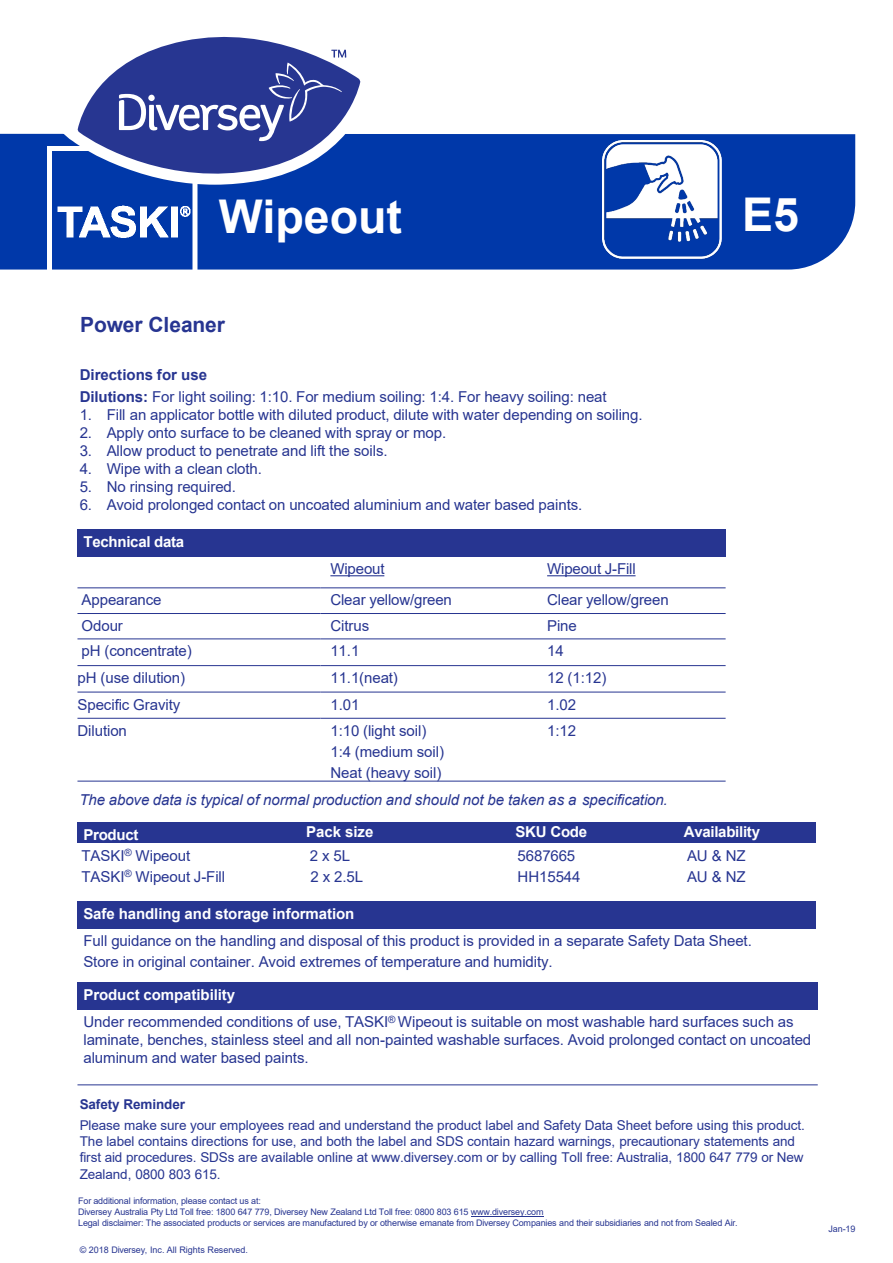
<style>
.page{position:relative;width:893px;height:1263px;background:#fff}
.page>*{position:absolute;margin:0;border:0;box-sizing:border-box;transform-origin:0 0}
.t1{font:700 46.5px "Arial";color:#fff}
.t2{font:700 21px "Arial";letter-spacing:-.005em;color:#273591}
.t3{font:15px/18px "Arial";letter-spacing:-.005em;color:#273591}
.t4{font:700 15px "Arial";letter-spacing:-.01em;color:#fff}
.t5{font:italic 15px "Arial";letter-spacing:-.005em;color:#273591}
.t6{font:700 15px "Arial";color:#273591}
.t7{font:13.5px/16.2px "Arial";letter-spacing:-.01em;color:#273591}
.t8{font:700 13.5px "Arial";letter-spacing:-.01em;color:#273591}
.t9{font:9px "Arial";letter-spacing:-.015em;color:#273591}
.s1{font-weight:700}
</style>
<div class="page">
<div style="left:77px;top:822px;width:225px;height:21px;background:#273591"></div>
<div style="left:302px;top:822px;width:207px;height:21px;background:#273591"></div>
<div style="left:509px;top:822px;width:153px;height:21px;background:#273591"></div>
<div style="left:662px;top:822px;width:153px;height:21px;background:#273591"></div>
<div style="left:77px;top:529px;width:648px;height:27px;background:#273591"></div>
<hr style="left:77px;top:587px;width:243px;height:1px;background:#273591">
<hr style="left:320px;top:587px;width:405px;height:1px;background:#273591">
<hr style="left:77px;top:613px;width:243px;height:1px;background:#273591">
<hr style="left:320px;top:613px;width:405px;height:1px;background:#273591">
<hr style="left:77px;top:639px;width:243px;height:1px;background:#273591">
<hr style="left:320px;top:639px;width:405px;height:1px;background:#273591">
<hr style="left:77px;top:665px;width:243px;height:1px;background:#273591">
<hr style="left:320px;top:665px;width:405px;height:1px;background:#273591">
<hr style="left:77px;top:692px;width:243px;height:1px;background:#273591">
<hr style="left:320px;top:692px;width:405px;height:1px;background:#273591">
<hr style="left:77px;top:718px;width:243px;height:1px;background:#273591">
<hr style="left:320px;top:718px;width:405px;height:1px;background:#273591">
<hr style="left:77px;top:781px;width:648px;height:1px;background:#273591">
<svg style="left:330px;top:575px;width:54px;height:1px"></svg>
<svg style="left:547px;top:575px;width:88px;height:1px"></svg>
<div style="left:0;top:134px;width:855px;height:136px;background:#0038a9"></div>
<hr style="left:471px;top:1216px;width:72px;height:1px;background:#273591">
<div style="left:77px;top:901px;width:739px;height:27px;background:#273591"></div>
<div style="left:77px;top:982px;width:740px;height:28px;background:#273591"></div>
<hr style="left:77px;top:1084px;width:740px;height:1px;background:#273591">
<img style="left:40px;top:139px;width:165px;height:131px">
<svg style="left:58px;top:81px;width:317px;height:104px"></svg>
<svg style="left:77px;top:36px;width:283px;height:150px"></svg>
<svg style="left:119px;top:50px;width:227px;height:91px;background:#4b58a3"></svg>
<img style="left:602px;top:140px;width:119px;height:119px">
<p class="t1" style="left:219px;top:184px;width:184px">Wipeout</p>
<p class="t1" style="left:742px;top:182px;width:58px">E5</p>
<p class="t2" style="left:80px;top:310px;width:146px">Power Cleaner</p>
<p class="t6" style="left:80px;top:364px;width:129px">Directions for use</p>
<p class="t3" style="left:80px;top:388px;width:528px"><span class="s1">Dilutions:</span> For light soiling: 1:10. For medium soiling: 1:4. For heavy soiling: neat</p>
<p class="t3" style="left:80px;top:406px;width:564px">1. Fill an applicator bottle with diluted product, dilute with water depending on soiling.</p>
<p class="t3" style="left:80px;top:424px;width:368px">2. Apply onto surface to be cleaned with spray or mop.</p>
<p class="t3" style="left:80px;top:442px;width:309px">3. Allow product to penetrate and lift the soils.</p>
<p class="t3" style="left:80px;top:460px;width:184px">4. Wipe with a clean cloth.</p>
<p class="t3" style="left:80px;top:478px;width:158px">5. No rinsing required.</p>
<p class="t3" style="left:80px;top:496px;width:504px">6. Avoid prolonged contact on uncoated aluminium and water based paints.</p>
<p class="t4" style="left:83px;top:531px;width:102px">Technical data</p>
<p class="t3" style="left:330px;top:559px;width:56px">Wipeout</p>
<p class="t3" style="left:547px;top:559px;width:90px">Wipeout J-Fill</p>
<p class="t3" style="left:81px;top:591px;width:81px">Appearance</p>
<p class="t3" style="left:330px;top:591px;width:123px">Clear yellow/green</p>
<p class="t3" style="left:547px;top:591px;width:123px">Clear yellow/green</p>
<p class="t3" style="left:82px;top:617px;width:43px">Odour</p>
<p class="t3" style="left:330px;top:617px;width:40px">Citrus</p>
<p class="t3" style="left:547px;top:617px;width:31px">Pine</p>
<p class="t3" style="left:81px;top:642px;width:112px">pH (concentrate)</p>
<p class="t3" style="left:330px;top:642px;width:30px">11.1</p>
<p class="t3" style="left:547px;top:642px;width:18px">14</p>
<p class="t3" style="left:77px;top:669px;width:109px">pH (use dilution)</p>
<p class="t3" style="left:330px;top:669px;width:69px">11.1(neat)</p>
<p class="t3" style="left:547px;top:669px;width:61px">12 (1:12)</p>
<p class="t3" style="left:77px;top:695px;width:104px">Specific Gravity</p>
<p class="t3" style="left:330px;top:695px;width:30px">1.01</p>
<p class="t3" style="left:547px;top:695px;width:30px">1.02</p>
<p class="t3" style="left:77px;top:721px;width:51px">Dilution</p>
<p class="t3" style="left:330px;top:721px;width:97px">1:10 (light soil)</p>
<p class="t3" style="left:330px;top:742px;width:115px">1:4 (medium soil)</p>
<p class="t3" style="left:330px;top:763px;width:112px">Neat (heavy soil)</p>
<p class="t3" style="left:547px;top:721px;width:30px">1:12</p>
<p class="t5" style="left:80px;top:790px;width:589px">The above data is typical of normal production and should not be taken as a specification.</p>
<p class="t4" style="left:83px;top:824px;width:57px">Product</p>
<p class="t4" style="left:306px;top:821px;width:69px">Pack size</p>
<p class="t4" style="left:515px;top:821px;width:73px">SKU Code</p>
<p class="t4" style="left:684px;top:821px;width:78px">Availability</p>
<p class="t3" style="left:81px;top:846px;width:110px">TASKI<sup>®</sup> Wipeout</p>
<p class="t3" style="left:81px;top:867px;width:145px">TASKI<sup>®</sup> Wipeout J-Fill</p>
<p class="t3" style="left:687px;top:846px;width:60px">AU &amp; NZ</p>
<p class="t3" style="left:687px;top:867px;width:60px">AU &amp; NZ</p>
<p class="t3" style="left:310px;top:846px;width:42px">2 x 5L</p>
<p class="t3" style="left:310px;top:867px;width:54px">2 x 2.5L</p>
<p class="t3" style="left:517px;top:846px;width:59px">5687665</p>
<p class="t3" style="left:517px;top:867px;width:64px">HH15544</p>
<p class="t4" style="left:83px;top:903px;width:272px">Safe handling and storage information</p>
<p class="t3" style="left:83px;top:932px;width:670px">Full guidance on the handling and disposal of this product is provided in a separate Safety Data Sheet.</p>
<p class="t3" style="left:83px;top:953px;width:471px">Store in original container. Avoid extremes of temperature and humidity.</p>
<p class="t4" style="left:83px;top:984px;width:153px">Product compatibility</p>
<p class="t3" style="left:83px;top:1013px;width:729px">Under recommended conditions of use, TASKI<sup>®</sup> Wipeout is suitable on most washable hard surfaces such as laminate, benches, stainless steel and all non-painted washable surfaces. Avoid prolonged contact on uncoated aluminum and water based paints.</p>
<p class="t8" style="left:80px;top:1095px;width:107px">Safety Reminder</p>
<p class="t7" style="left:80px;top:1117px;width:726px">Please make sure your employees read and understand the product label and Safety Data Sheet before using this product.<br>The label contains directions for use, and both the label and SDS contain hazard warnings, precautionary statements and first aid procedures. SDSs are available online at www.diversey.com or by calling Toll free: Australia, 1800 647 779 or New Zealand, 0800 803 615.</p>
<p class="t9" style="left:78px;top:1195px;width:184px">For additional information, please contact us at:</p>
<p class="t9" style="left:78px;top:1205px;width:467px">Diversey Australia Pty Ltd Toll free: 1800 647 779, Diversey New Zealand Ltd Toll free: 0800 803 615 www.diversey.com</p>
<p class="t9" style="left:78px;top:1216px;width:661px">Legal disclaimer: The associated products or services are manufactured by or otherwise emanate from Diversey Companies and their subsidiaries and not from Sealed Air.</p>
<p class="t9" style="left:80px;top:1244px;width:170px">© 2018 Diversey, Inc. All Rights Reserved.</p>
<p class="t9" style="left:828px;top:1223px;width:28px">Jan-19</p>
</div>
